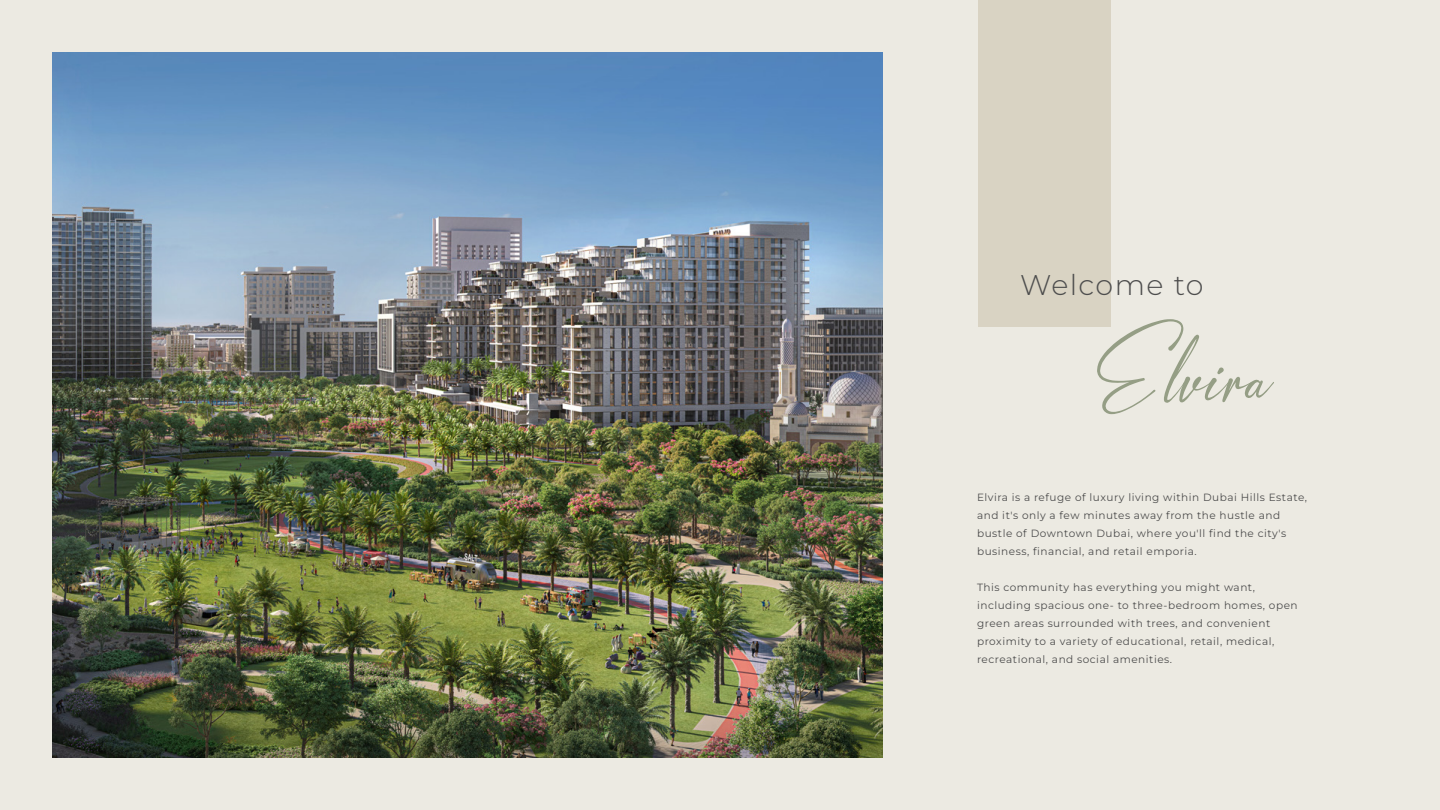
<style>
.page{position:relative;width:1440px;height:810px;background:#eceae2}
.page>*{position:absolute;margin:0;border:0;box-sizing:border-box;transform-origin:0 0}
.t1{font:700 150px "Besthany";color:#959e85}
.t2{font:300 28.5px "Montserrat";letter-spacing:.05em;color:#4d4d4d}
.t3{font:10.5px/18px "Montserrat";letter-spacing:.05em;color:#4d4d4d}
</style>
<div class="page">
<img style="left:52px;top:52px;width:831px;height:706px">
<div style="left:978px;top:1px;width:132px;height:326px;background:#d9d3c3"></div>
<h2 class="t2" style="left:1020px;top:266px;width:185px">Welcome to</h2>
<h1 class="t1" style="left:1097px;top:312px;width:178px">Elvira</h1>
<p class="t3" style="left:977px;top:488px;width:332px">Elvira is a refuge of luxury living within Dubai Hills Estate, and it s' only a few minutes away from the hustle and bustle of Downtown Dubai, where you l l' find the city s' business, financial, and retail emporia.</p>
<p class="t3" style="left:977px;top:578px;width:322px">This community has everything you might want, including spacious one- to three-bedroom homes, open green areas surrounded with trees, and convenient proximity to a variety of educational, retail, medical, recreational, and social amenities.</p>
</div>
